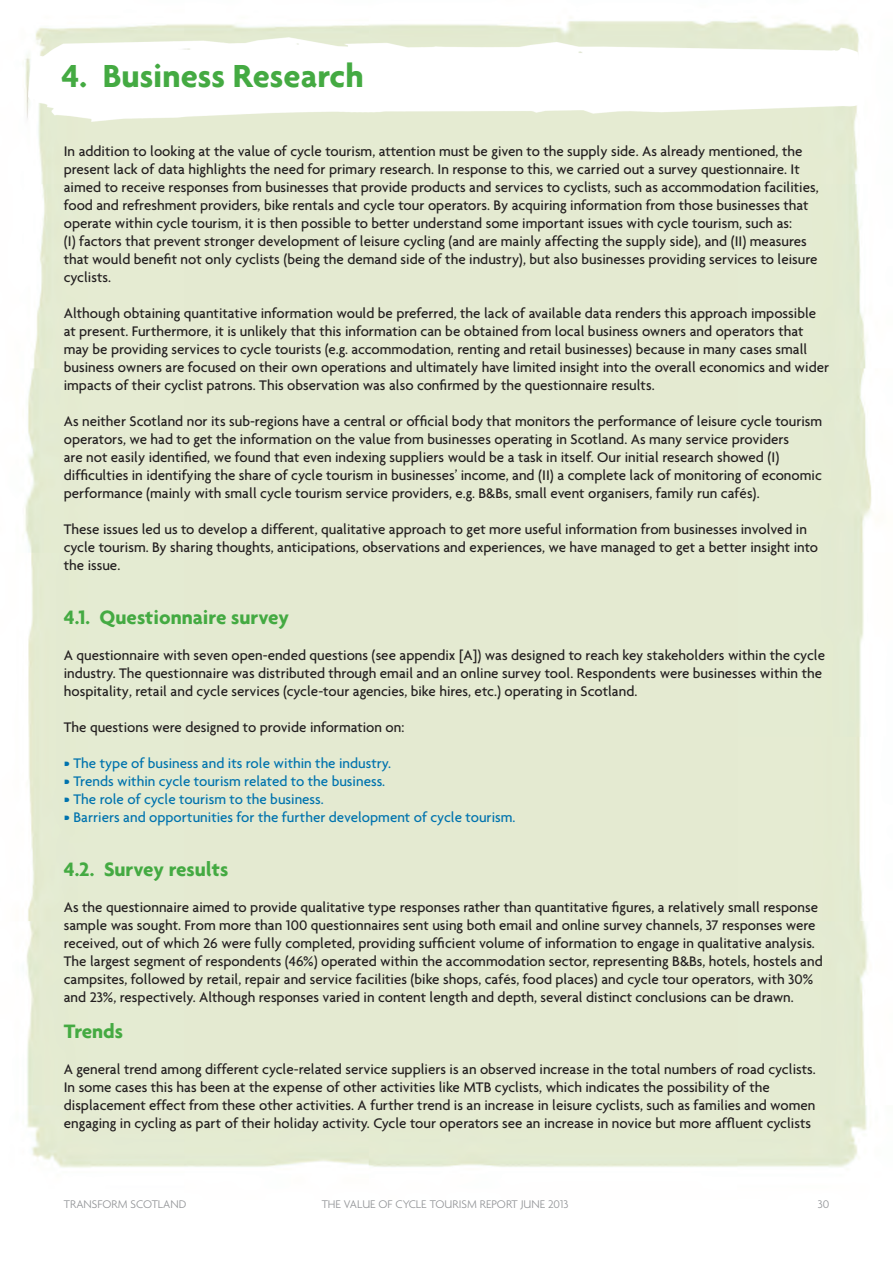
<style>
.page{position:relative;width:893px;height:1263px;background:#fff}
.page>*{position:absolute;margin:0;border:0;box-sizing:border-box;transform-origin:0 0}
.t1{font:700 34.5px "Agenda";color:#44aa42}
.t2{font:700 21px "Agenda";color:#44aa42}
.t3{font:500 15px/18px "Agenda";color:#231f20}
.t4{font:500 15px "Agenda";color:#0073ae}
.t5{font:300 12px "Agenda";color:#939598}
</style>
<div class="page">
<img style="left:29px;top:38px;width:834px;height:84px">
<h1 class="t1" style="left:62px;top:55px;width:304px">4. Business Research</h1>
<p class="t3" style="left:64px;top:142px;width:756px">In addition to looking at the value of cycle tourism, attention must be given to the supply side. As already mentioned, the present lack of data highlights the need for primary research. In response to this, we carried out a survey questionnaire. It aimed to receive responses from businesses that provide products and services to cyclists, such as accommodation facilities, food and refreshment providers, bike rentals and cycle tour operators. By acquiring information from those businesses that operate within cycle tourism, it is then possible to better understand some important issues with cycle tourism, such as:<br>(I) factors that prevent stronger development of leisure cycling (and are mainly affecting the supply side), and (II) measures that would benefit not only cyclists (being the demand side of the industry), but also businesses providing services to leisure cyclists.</p>
<p class="t3" style="left:64px;top:304px;width:767px">Although obtaining quantitative information would be preferred, the lack of available data renders this approach impossible at present. Furthermore, it is unlikely that this information can be obtained from local business owners and operators that may be providing services to cycle tourists (e.g. accommodation, renting and retail businesses) because in many cases small business owners are focused on their own operations and ultimately have limited insight into the overall economics and wider impacts of their cyclist patrons. This observation was also confirmed by the questionnaire results.</p>
<p class="t3" style="left:64px;top:412px;width:760px">As neither Scotland nor its sub-regions have a central or official body that monitors the performance of leisure cycle tourism operators, we had to get the information on the value from businesses operating in Scotland. As many service providers<br>are not easily identified, we found that even indexing suppliers would be a task in itself. Our initial research showed (I) difficulties in identifying the share of cycle tourism in businesses’ income, and (II) a complete lack of monitoring of economic performance (mainly with small cycle tourism service providers, e.g. B&amp;Bs, small event organisers, family run cafés).</p>
<p class="t3" style="left:64px;top:520px;width:756px">These issues led us to develop a different, qualitative approach to get more useful information from businesses involved in cycle tourism. By sharing thoughts, anticipations, observations and experiences, we have managed to get a better insight into the issue.</p>
<h2 class="t2" style="left:64px;top:604px;width:227px">4.1. Questionnaire survey</h2>
<p class="t3" style="left:64px;top:646px;width:763px">A questionnaire with seven open-ended questions (see appendix [A]) was designed to reach key stakeholders within the cycle industry. The questionnaire was distributed through email and an online survey tool. Respondents were businesses within the hospitality, retail and cycle services (cycle-tour agencies, bike hires, etc.) operating in Scotland.</p>
<p class="t3" style="left:64px;top:718px;width:342px">The questions were designed to provide information on:</p>
<p class="t4" style="left:64px;top:754px;width:329px">• The type of business and its role within the industry.</p>
<p class="t4" style="left:64px;top:772px;width:323px">• Trends within cycle tourism related to the business.</p>
<p class="t4" style="left:64px;top:790px;width:262px">• The role of cycle tourism to the business.</p>
<p class="t4" style="left:64px;top:808px;width:453px">• Barriers and opportunities for the further development of cycle tourism.</p>
<h2 class="t2" style="left:64px;top:856px;width:166px">4.2. Survey results</h2>
<p class="t3" style="left:64px;top:898px;width:760px">As the questionnaire aimed to provide qualitative type responses rather than quantitative figures, a relatively small response sample was sought. From more than 100 questionnaires sent using both email and online survey channels, 37 responses were received, out of which 26 were fully completed, providing sufficient volume of information to engage in qualitative analysis.<br>The largest segment of respondents (46%) operated within the accommodation sector, representing B&amp;Bs, hotels, hostels and campsites, followed by retail, repair and service facilities (bike shops, cafés, food places) and cycle tour operators, with 30% and 23%, respectively. Although responses varied in content length and depth, several distinct conclusions can be drawn.</p>
<h2 class="t2" style="left:64px;top:1018px;width:61px">Trends</h2>
<p class="t3" style="left:64px;top:1060px;width:753px">A general trend among different cycle-related service suppliers is an observed increase in the total numbers of road cyclists.<br>In some cases this has been at the expense of other activities like MTB cyclists, which indicates the possibility of the displacement effect from these other activities. A further trend is an increase in leisure cyclists, such as families and women engaging in cycling as part of their holiday activity. Cycle tour operators see an increase in novice but more affluent cyclists</p>
<p class="t5" style="left:64px;top:1197px;width:124px">TRANSFORM SCOTLAND</p>
<p class="t5" style="left:322px;top:1197px;width:248px">THE VALUE OF CYCLE TOURISM REPORT JUNE 2013</p>
<p class="t5" style="left:818px;top:1197px;width:13px">30</p>
</div>
